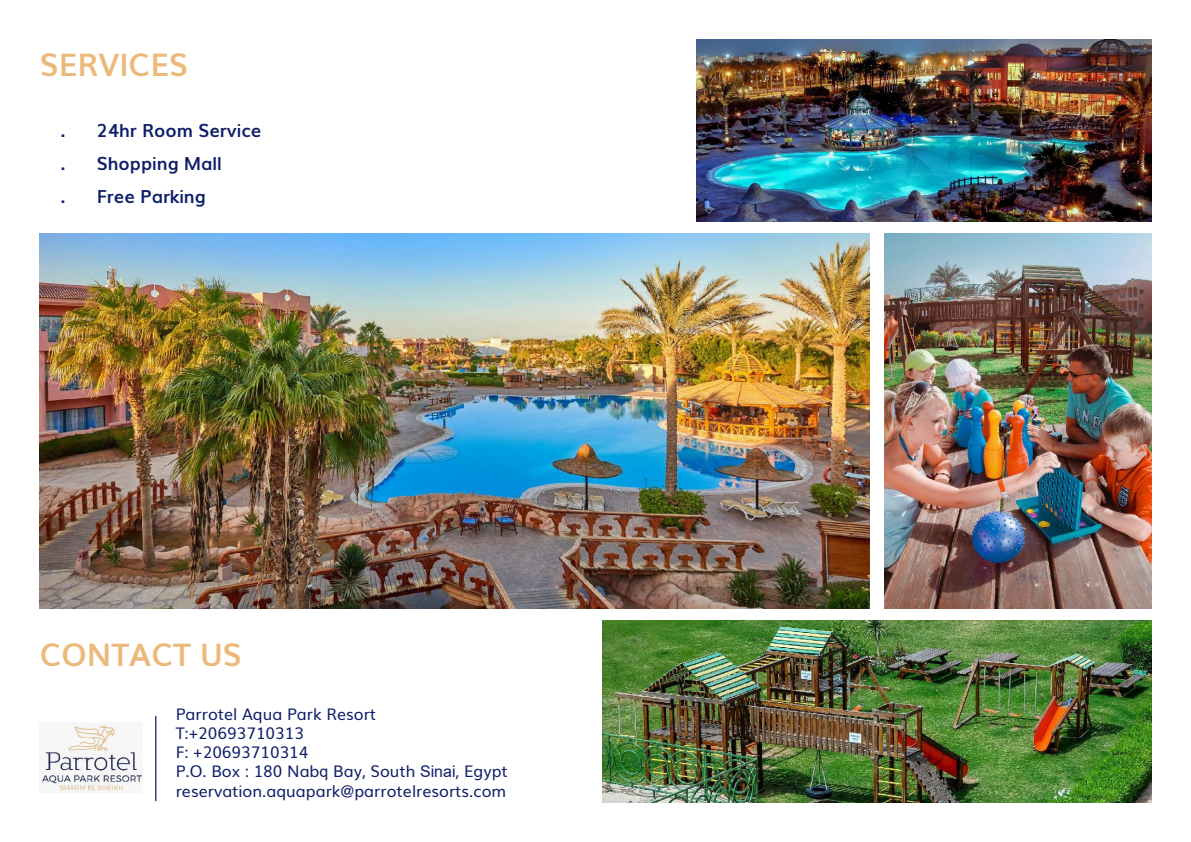
<style>
.page{position:relative;width:1191px;height:842px;background:#fff}
.page>*{position:absolute;margin:0;border:0;box-sizing:border-box;transform-origin:0 0}
.t1{font:700 31px "Muli";color:#ebb97a}
.t2{font:700 18px "Muli";color:#0e1e68}
.t3{font:16px/19.2px "Muli";color:#0e1e68}
.s1{font-family:"Arial"}
</style>
<div class="page">
<img style="left:39px;top:722px;width:103px;height:71px">
<img style="left:884px;top:233px;width:267px;height:376px">
<img style="left:40px;top:233px;width:830px;height:376px">
<img style="left:696px;top:40px;width:455px;height:182px">
<img style="left:602px;top:620px;width:549px;height:182px">
<hr style="left:155px;top:716px;width:1px;height:85px;background:#0e1e68">
<p class="t1" style="left:40px;top:40px;width:150px">SERVICES</p>
<p class="t2" style="left:61px;top:116px;width:6px">.</p>
<p class="t2" style="left:97px;top:116px;width:166px">24hr Room Service</p>
<p class="t2" style="left:61px;top:149px;width:6px">.</p>
<p class="t2" style="left:97px;top:149px;width:126px">Shopping Mall</p>
<p class="t2" style="left:61px;top:182px;width:6px">.</p>
<p class="t2" style="left:97px;top:182px;width:110px">Free Parking</p>
<p class="t1" style="left:40px;top:629px;width:204px">CONTACT US</p>
<p class="t3" style="left:176px;top:703px;width:334px">Parrotel Aqua Park Resort<br>T:+20693710313<br>F: +20693710314<br>P.O. Box : 180 Nab<span class="s1">q</span> Bay, South <span class="s1">Sinai</span>, Egypt reservation.aquapark@parrotelresorts.com</p>
</div>
